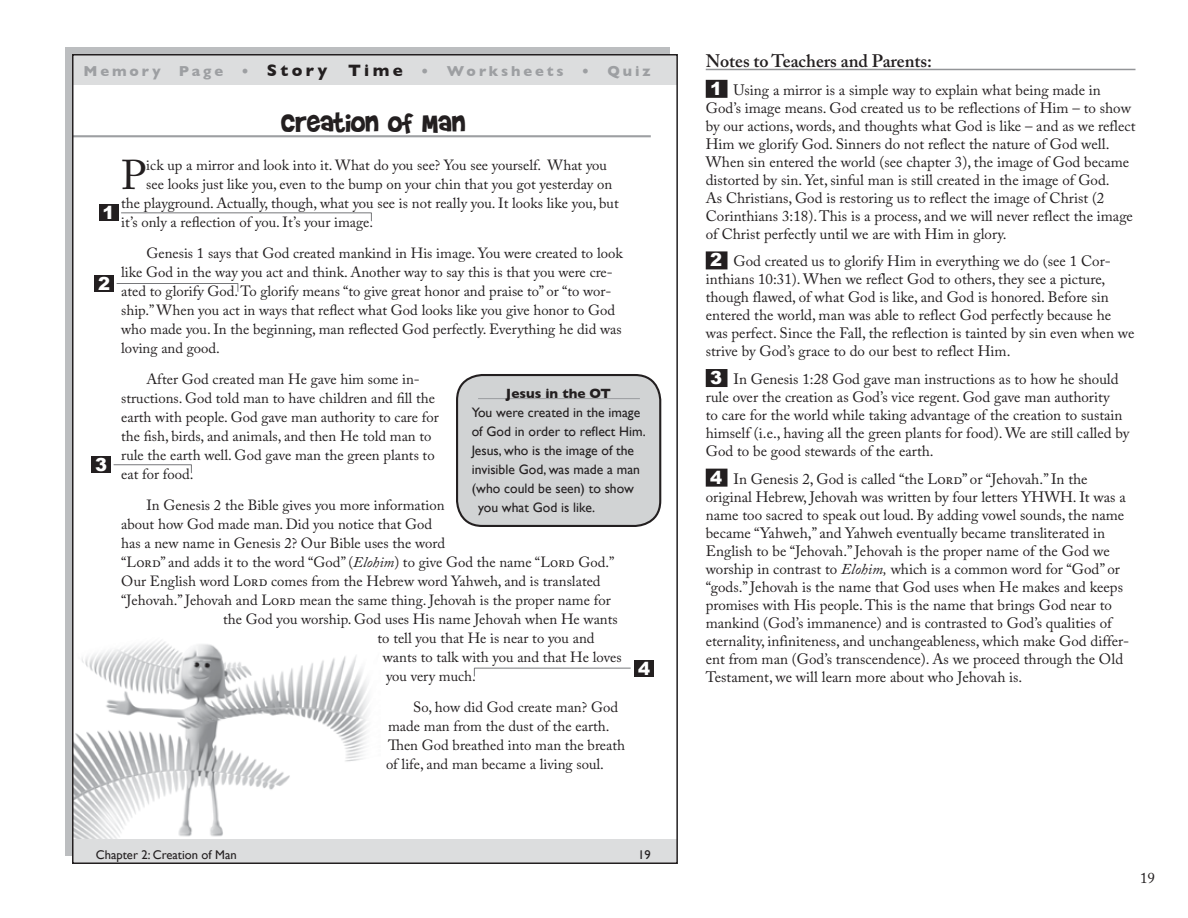
<style>
.page{position:relative;width:1188px;height:918px;background:#fff}
.page>*{position:absolute;margin:0;border:0;box-sizing:border-box;transform-origin:0 0}
.t1{font:41.25px "Adobe Caslon Pro";color:#231f20}
.t2{font:31.5px "Brady Bunch Remastered";letter-spacing:-.005em;color:#231f20}
.t3{font:600 18px "Adobe Caslon Pro";color:#231f20}
.t4{font:900 18px "Arial";color:#fff}
.t5{font:15px/18px "Adobe Caslon Pro";color:#231f20}
.t6{font:14.7px/18.9px "Adobe Caslon Pro";color:#231f20}
.t7{font:700 14.7px "Gill Sans";letter-spacing:.2em;color:#9d9fa2}
.t8{font:13.65px "Gill Sans";color:#231f20}
.t9{font:700 13.65px "Gill Sans";color:#231f20}
.t10{font:12.6px "Gill Sans";color:#231f20}
.s1{font-size:16.8px;color:#231f20}
.s2{font-style:italic}
.s3{font-family:"Arial";font-weight:900;font-size:18px;color:#fff}
</style>
<div class="page">
<div style="left:65px;top:47px;width:605px;height:809px;background:#bcbec0"></div>
<div style="left:73px;top:55px;width:604px;height:808px;background:#fff"></div>
<div style="left:73px;top:55px;width:604px;height:29px;background:#dcddde"></div>
<img style="left:75px;top:640px;width:293px;height:199px">
<hr style="left:73px;top:135px;width:578px;height:2px;background:#9d9fa2">
<div style="left:457px;top:375px;width:203px;height:151px;background:#d1d3d4;border-radius:25px"></div>
<hr style="left:478px;top:398px;width:162px;height:1px;background:#9d9fa2">
<div style="left:456px;top:374px;width:205px;height:153px;border:2px solid #231f20;border-radius:25px"></div>
<div style="left:73px;top:839px;width:604px;height:24px;background:#dcddde"></div>
<hr style="left:706px;top:69px;width:430px;height:1px;background:#939598">
<div style="left:706px;top:80px;width:22px;height:18px;background:#231f20"></div>
<div style="left:706px;top:251px;width:22px;height:18px;background:#231f20"></div>
<div style="left:706px;top:369px;width:22px;height:18px;background:#231f20"></div>
<div style="left:706px;top:469px;width:22px;height:18px;background:#231f20"></div>
<div style="left:99px;top:205px;width:19px;height:16px;background:#231f20"></div>
<svg style="left:121px;top:212px;width:251px;height:10px"></svg>
<div style="left:94px;top:275px;width:20px;height:17px;background:#231f20"></div>
<svg style="left:116px;top:283px;width:123px;height:9px"></svg>
<div style="left:91px;top:457px;width:20px;height:16px;background:#231f20"></div>
<svg style="left:113px;top:464px;width:79px;height:9px"></svg>
<div style="left:634px;top:660px;width:20px;height:16px;background:#231f20"></div>
<svg style="left:474px;top:667px;width:157px;height:10px"></svg>
<p class="t7" style="left:83px;top:62px;width:321px">Memory Page • <span class="s1">Story Time</span></p>
<p class="t7" style="left:421px;top:62px;width:231px">• Worksheets • Quiz</p>
<h2 class="t2" style="left:281px;top:106px;width:186px">Creation of Man</h2>
<h1 class="t1" style="left:121px;top:150px;width:27px">P</h1>
<p class="t6" style="left:146px;top:155px;width:462px">ick up a mirror and look into it. What do you see? You see yourself. What you</p>
<p class="t6" style="left:146px;top:174px;width:467px">see looks just like you, even to the bump on your chin that you got yesterday on</p>
<p class="t6" style="left:121px;top:193px;width:499px">the playground. Actually, though, what you see is not really you. It looks like you, but</p>
<p class="t6" style="left:121px;top:212px;width:253px">it’s only a reflection of you. It’s your image.</p>
<p class="t6" style="left:121px;top:244px;width:503px;text-indent:25px">Genesis 1 says that God created mankind in His image. You were created to look like God in the way you act and think. Another way to say this is that you were cre&shy;ated to glorify God. To glorify means “to give great honor and praise to” or “to wor&shy;ship.” When you act in ways that reflect what God looks like you give honor to God who made you. In the beginning, man reflected God perfectly. Everything he did was loving and good.</p>
<p class="t6" style="left:121px;top:370px;width:319px;text-indent:25px">After God created man He gave him some in&shy;structions. God told man to have children and fill the earth with people. God gave man authority to care for the fish, birds, and animals, and then He told man to rule the earth well. God gave man the green plants to eat for food.</p>
<p class="t6" style="left:146px;top:496px;width:300px">In Genesis 2 the Bible gives you more information</p>
<p class="t6" style="left:121px;top:515px;width:313px">about how God made man. Did you notice that God</p>
<p class="t6" style="left:121px;top:534px;width:325px">has a new name in Genesis 2? Our Bible uses the word</p>
<p class="t6" style="left:121px;top:553px;width:495px">“Lord” and adds it to the word “God” (<span class="s2">Elohim</span>) to give God the name “Lord God.”</p>
<p class="t6" style="left:121px;top:572px;width:481px">Our English word Lord comes from the Hebrew word Yahweh, and is translated</p>
<p class="t6" style="left:121px;top:590px;width:491px">“Jehovah.” Jehovah and Lord mean the same thing. Jehovah is the proper name for</p>
<p class="t6" style="left:223px;top:609px;width:396px">the God you worship. God uses His name Jehovah when He wants</p>
<p class="t6" style="left:378px;top:628px;width:218px">to tell you that He is near to you and</p>
<p class="t6" style="left:383px;top:647px;width:240px">wants to talk with you and that He loves</p>
<p class="t6" style="left:386px;top:666px;width:91px">you very much.</p>
<p class="t6" style="left:386px;top:698px;width:241px;text-indent:27px">So, how did God create man? God made man from the dust of the earth.<br>Then God breathed into man the breath of life, and man became a living soul.</p>
<p class="t4" style="left:103px;top:200px;width:14px">1</p>
<p class="t4" style="left:98px;top:271px;width:14px">2</p>
<p class="t9" style="left:506px;top:385px;width:107px">Jesus in the OT</p>
<p class="t8" style="left:472px;top:404px;width:170px">You were created in the image</p>
<p class="t8" style="left:472px;top:423px;width:175px">of God in order to reflect Him.</p>
<p class="t8" style="left:472px;top:442px;width:164px">Jesus, who is the image of the</p>
<p class="t8" style="left:472px;top:461px;width:170px">invisible God, was made a man</p>
<p class="t8" style="left:472px;top:480px;width:164px">(who could be seen) to show</p>
<p class="t8" style="left:478px;top:499px;width:119px">you what God is like.</p>
<p class="t4" style="left:95px;top:452px;width:14px">3</p>
<p class="t4" style="left:638px;top:655px;width:14px">4</p>
<p class="t10" style="left:96px;top:847px;width:142px">Chapter 2: Creation of Man</p>
<p class="t10" style="left:638px;top:847px;width:14px">19</p>
<p class="t3" style="left:706px;top:50px;width:228px">Notes to Teachers and Parents:</p>
<p class="t5" style="left:706px;top:81px;width:431px"><span class="s3">1</span> Using a mirror is a simple way to explain what being made in<br>God’s image means. God created us to be reflections of Him – to show by our actions, words, and thoughts what God is like – and as we reflect Him we glorify God. Sinners do not reflect the nature of God well.<br>When sin entered the world (see chapter 3), the image of God became distorted by sin. Yet, sinful man is still created in the image of God.<br>As Christians, God is restoring us to reflect the image of Christ (2<br>Corinthians 3:18). This is a process, and we will never reflect the image of Christ perfectly until we are with Him in glory.</p>
<p class="t5" style="left:706px;top:252px;width:430px"><span class="s3">2</span> God created us to glorify Him in everything we do (see 1 Cor&shy;inthians 10:31). When we reflect God to others, they see a picture, though flawed, of what God is like, and God is honored. Before sin entered the world, man was able to reflect God perfectly because he was perfect. Since the Fall, the reflection is tainted by sin even when we strive by God’s grace to do our best to reflect Him.</p>
<p class="t5" style="left:706px;top:370px;width:425px"><span class="s3">3</span> In Genesis 1:28 God gave man instructions as to how he should rule over the creation as God’s vice regent. God gave man authority<br>to care for the world while taking advantage of the creation to sustain himself (i.e., having all the green plants for food). We are still called by God to be good stewards of the earth.</p>
<p class="t5" style="left:706px;top:469px;width:425px"><span class="s3">4</span> In Genesis 2, God is called “the Lord” or “Jehovah.” In the original Hebrew, Jehovah was written by four letters YHWH. It was a name too sacred to speak out loud. By adding vowel sounds, the name became “Yahweh,” and Yahweh eventually became transliterated in English to be “Jehovah.” Jehovah is the proper name of the God we worship in contrast to <span class="s2">Elohim,</span> which is a common word for “God” or “gods.” Jehovah is the name that God uses when He makes and keeps promises with His people. This is the name that brings God near to mankind (God’s immanence) and is contrasted to God’s qualities of eternality, infiniteness, and unchangeableness, which make God differ&shy;ent from man (God’s transcendence). As we proceed through the Old Testament, we will learn more about who Jehovah is.</p>
<p class="t5" style="left:1140px;top:869px;width:16px">19</p>
</div>
